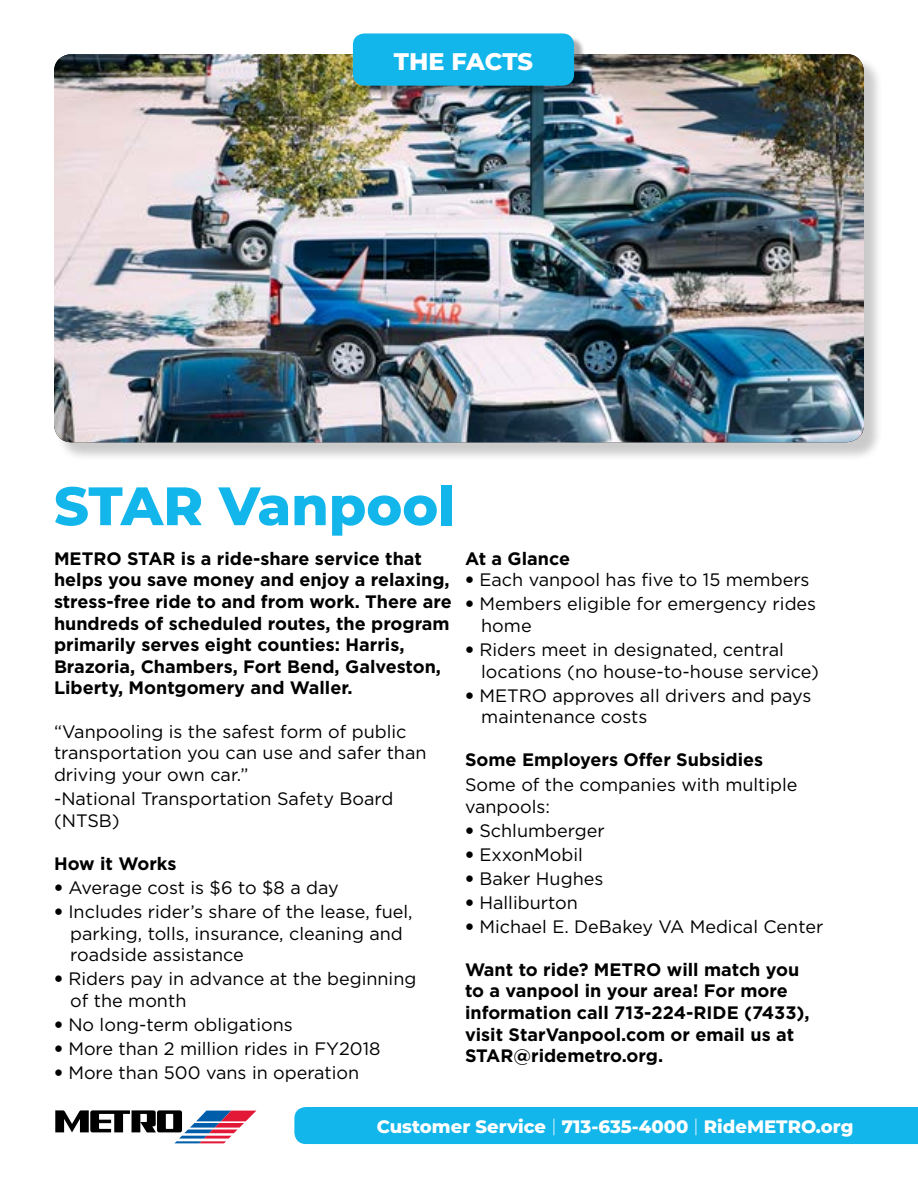
<style>
.page{position:relative;width:918px;height:1188px;background:#fff}
.page>*{position:absolute;margin:0;border:0;box-sizing:border-box;transform-origin:0 0}
.t1{font:800 54px "Montserrat";color:#13b6ea}
.t2{font:800 24px "Montserrat";letter-spacing:-.005em;color:#fff}
.t3{font:18px/21.6px "Gotham";color:#000}
.t4{font:700 18px/21.6px "Gotham";color:#000}
.t5{font:800 18px "Montserrat";color:#fff}
.s1{font-family:"Avenir"}
.s2{font-family:"Gotham";font-weight:300}
</style>
<div class="page">
<div style="left:57px;top:57px;width:826px;height:405px;background:#000;opacity:.21"></div>
<img style="left:54px;top:54px;width:810px;height:388px">
<div style="left:357px;top:37px;width:228px;height:59px;background:#000;opacity:.34"></div>
<div style="left:353px;top:33px;width:221px;height:53px;background:#13b6ea;border-radius:11px"></div>
<div style="left:294px;top:1107px;width:624px;height:37px;background:#13b6ea"></div>
<svg style="left:55px;top:1110px;width:202px;height:34px"></svg>
<h2 class="t2" style="left:394px;top:44px;width:141px">THE FACTS</h2>
<h1 class="t1" style="left:54px;top:466px;width:403px">STAR Vanpool</h1>
<p class="t4" style="left:54px;top:547px;width:399px">METRO STAR is a ride-share service that helps you save money and enjoy a relaxing, stress-free ride to and from work. There are hundreds of scheduled routes, the program primarily serves eight counties: Harris, Brazoria, Chambers, Fort Bend, Galveston, Liberty, Montgomery and Waller.</p>
<p class="t3" style="left:54px;top:720px;width:374px">“Vanpooling is the safest form of public transportation you can use and safer than driving your own car.”</p>
<p class="t3" style="left:54px;top:788px;width:341px">-National Transportation Safety Board (NTSB)</p>
<p class="t4" style="left:54px;top:853px;width:124px">How it Works</p>
<p class="t3" style="left:54px;top:877px;width:286px"><span class="s1">•</span> Average cost is $6 to $8 a day</p>
<p class="t3" style="left:70px;top:901px;width:344px;text-indent:-16px"><span class="s1">•</span> Includes rider’s share of the lease, fuel, parking, tolls, insurance, cleaning and roadside assistance</p>
<p class="t3" style="left:70px;top:968px;width:348px;text-indent:-16px"><span class="s1">•</span> Riders pay in advance at the beginning of the month</p>
<p class="t3" style="left:54px;top:1013px;width:240px"><span class="s1">•</span> No long-term obligations</p>
<p class="t3" style="left:54px;top:1037px;width:328px"><span class="s1">•</span> More than 2 million rides in FY2018</p>
<p class="t3" style="left:54px;top:1061px;width:307px"><span class="s1">•</span> More than 500 vans in operation</p>
<p class="t4" style="left:465px;top:547px;width:107px">At a Glance</p>
<p class="t3" style="left:465px;top:569px;width:346px"><span class="s1">•</span> Each vanpool has five to 15 members</p>
<p class="t3" style="left:481px;top:593px;width:337px;text-indent:-16px"><span class="s1">•</span> Members eligible for emergency rides home</p>
<p class="t3" style="left:481px;top:638px;width:339px;text-indent:-16px"><span class="s1">•</span> Riders meet in designated, central locations (no house-to-house service)</p>
<p class="t3" style="left:481px;top:684px;width:332px;text-indent:-16px"><span class="s1">•</span> METRO approves all drivers and pays maintenance costs</p>
<p class="t4" style="left:465px;top:749px;width:300px">Some Employers Offer Subsidies</p>
<p class="t3" style="left:465px;top:773px;width:334px">Some of the companies with multiple vanpools:</p>
<p class="t3" style="left:465px;top:819px;width:141px"><span class="s1">•</span> Schlumberger</p>
<p class="t3" style="left:465px;top:843px;width:119px"><span class="s1">•</span> ExxonMobil</p>
<p class="t3" style="left:465px;top:867px;width:140px"><span class="s1">•</span> Baker Hughes</p>
<p class="t3" style="left:465px;top:891px;width:114px"><span class="s1">•</span> Halliburton</p>
<p class="t3" style="left:465px;top:915px;width:360px"><span class="s1">•</span> Michael E. DeBakey VA Medical Center</p>
<p class="t4" style="left:465px;top:958px;width:346px">Want to ride? METRO will match you to a vanpool in your area! For more information call 713-224-RIDE (7433), visit StarVanpool.com or email us at STAR@ridemetro.org.</p>
<p class="t5" style="left:377px;top:1113px;width:478px">Customer Service <span class="s2">|</span> 713-635-4000 <span class="s2">|</span> RideMETRO.org</p>
</div>
